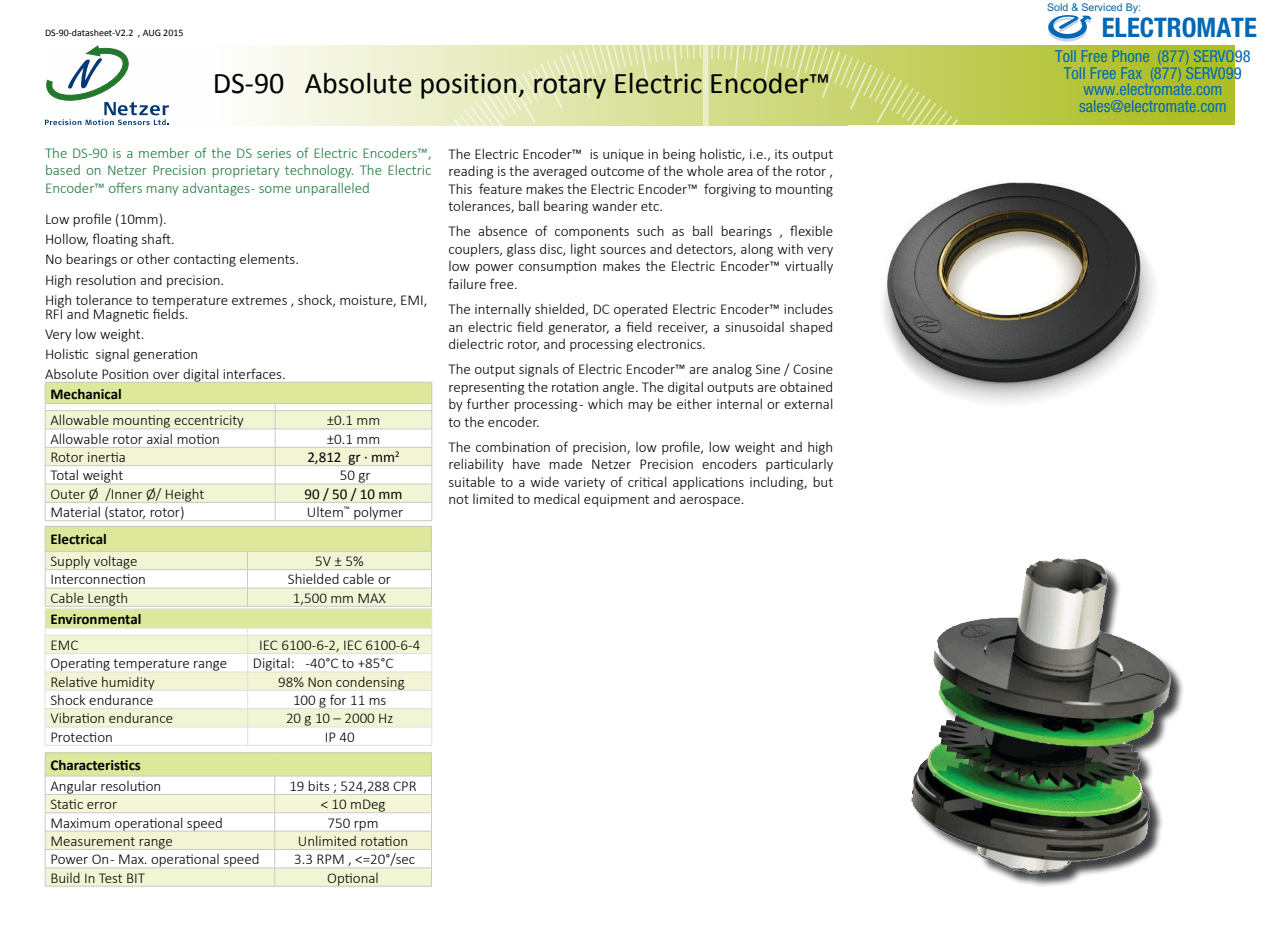
<style>
.page{position:relative;width:1280px;height:927px;background:#fff}
.page>*{position:absolute;margin:0;border:0;box-sizing:border-box;transform-origin:0 0}
.t1{font:30px "Calibri";color:#010203}
.t2{font:700 condensed 27px "Helvetica Neue";color:#0168b3}
.t3{font:condensed 16.5px/16.5px "Helvetica Neue";color:#0168b3;text-align:center}
.t4{font:300 15px/17.5px "Calibri";color:#010203;text-align:justify}
.t5{font:300 15px/17.5px "Calibri";color:#1e783e;text-align:justify}
.t6{font:700 15px "Calibri";color:#000}
.t7{font:15px "Calibri";color:#010203}
.t8{font:700 15px "Calibri";color:#010203}
.t9{font:10.62px "Arial";color:#0065a4}
.t10{font:10px "Calibri";color:#010203}
</style>
<div class="page">
<svg style="left:97px;top:45px;width:1138px;height:80px"></svg>
<svg style="left:449px;top:45px;width:514px;height:80px"></svg>
<svg style="left:45px;top:46px;width:124px;height:79px"></svg>
<svg style="left:45px;top:382px;width:388px;height:138px"></svg>
<hr style="left:45px;top:447px;width:230px;height:1px;background:#c7c9cb">
<hr style="left:275px;top:447px;width:157px;height:1px;background:#c7c9cb">
<hr style="left:45px;top:483px;width:230px;height:1px;background:#c7c9cb">
<hr style="left:275px;top:483px;width:157px;height:1px;background:#c7c9cb">
<hr style="left:45px;top:520px;width:230px;height:1px;background:#c7c9cb">
<hr style="left:275px;top:520px;width:157px;height:1px;background:#c7c9cb">
<div style="left:914px;top:561px;width:272px;height:327px;background:#010203;opacity:.75"></div>
<img style="left:911px;top:558px;width:265px;height:319px">
<img style="left:883px;top:182px;width:272px;height:222px">
<svg style="left:45px;top:526px;width:388px;height:219px"></svg>
<hr style="left:45px;top:745px;width:203px;height:1px;background:#dde0e2">
<hr style="left:248px;top:745px;width:184px;height:1px;background:#dde0e2">
<svg style="left:45px;top:752px;width:387px;height:133px"></svg>
<hr style="left:45px;top:794px;width:230px;height:1px;background:#c7c9cb">
<hr style="left:275px;top:794px;width:156px;height:1px;background:#c7c9cb">
<hr style="left:45px;top:849px;width:230px;height:1px;background:#c7c9cb">
<hr style="left:275px;top:849px;width:156px;height:1px;background:#c7c9cb">
<hr style="left:45px;top:867px;width:230px;height:1px;background:#c7c9cb">
<hr style="left:275px;top:867px;width:156px;height:1px;background:#c7c9cb">
<hr style="left:45px;top:885px;width:230px;height:1px;background:#c7c9cb">
<hr style="left:275px;top:885px;width:157px;height:1px;background:#c7c9cb">
<svg style="left:1048px;top:15px;width:44px;height:27px"></svg>
<p class="t10" style="left:45px;top:27px;width:140px">DS-90-datasheet-V2.2 , AUG 2015</p>
<h1 class="t1" style="left:213px;top:64px;width:619px">DS-90 Absolute position, rotary Electric Encoder™</h1>
<p class="t5" style="left:45px;top:144px;width:388px">The DS-90 is a member of the DS series of Electric Encoders™, based on Netzer Precision proprietary technology. The Electric Encoder™ offers many advantages - some unparalleled</p>
<p class="t4" style="left:45px;top:209px;width:384px;line-height:20.2px;text-align:left">Low profile (10mm).<br>Hollow, floating shaft.<br>No bearings or other contacting elements.<br>High resolution and precision.<br>High tolerance to temperature extremes , shock, moisture, EMI,</p>
<p class="t4" style="left:45px;top:303px;width:242px;line-height:20px;text-align:left">RFI and Magnetic fields.<br>Very low weight.<br>Holistic signal generation<br>Absolute Position over digital interfaces.</p>
<p class="t6" style="left:50px;top:384px;width:73px">Mechanical</p>
<p class="t4" style="left:50px;top:411px;width:195px">Allowable mounting eccentricity</p>
<p class="t4" style="left:327px;top:411px;width:55px">±0.1 mm</p>
<p class="t4" style="left:50px;top:430px;width:171px">Allowable rotor axial motion</p>
<p class="t4" style="left:327px;top:430px;width:55px">±0.1 mm</p>
<p class="t4" style="left:50px;top:448px;width:77px">Rotor inertia</p>
<p class="t7" style="left:307px;top:447px;width:94px">2,812 gr · mm<sup>2</sup></p>
<p class="t4" style="left:50px;top:466px;width:74px">Total weight</p>
<p class="t4" style="left:340px;top:466px;width:32px">50 gr</p>
<p class="t4" style="left:50px;top:485px;width:155px">Outer Ø /Inner Ø/ Height</p>
<p class="t7" style="left:304px;top:484px;width:100px">90 / 50 / 10 mm</p>
<p class="t4" style="left:50px;top:503px;width:136px">Material (stator, rotor)</p>
<p class="t4" style="left:307px;top:503px;width:98px">Ultem<sup>™</sup> polymer</p>
<p class="t8" style="left:50px;top:529px;width:58px">Electrical</p>
<p class="t4" style="left:50px;top:552px;width:89px">Supply voltage</p>
<p class="t4" style="left:315px;top:552px;width:50px">5V ± 5%</p>
<p class="t4" style="left:50px;top:570px;width:97px">Interconnection</p>
<p class="t4" style="left:288px;top:570px;width:105px">Shielded cable or</p>
<p class="t4" style="left:50px;top:588px;width:79px">Cable Length</p>
<p class="t4" style="left:293px;top:588px;width:95px">1,500 mm MAX</p>
<p class="t6" style="left:50px;top:609px;width:93px">Environmental</p>
<p class="t4" style="left:50px;top:636px;width:30px">EMC</p>
<p class="t4" style="left:259px;top:636px;width:163px">IEC 6100-6-2, IEC 6100-6-4</p>
<p class="t4" style="left:50px;top:654px;width:178px">Operating temperature range</p>
<p class="t4" style="left:253px;top:654px;width:142px">Digital: -40°C to +85°C</p>
<p class="t4" style="left:50px;top:672px;width:106px">Relative humidity</p>
<p class="t4" style="left:278px;top:672px;width:128px">98% Non condensing</p>
<p class="t4" style="left:50px;top:691px;width:105px">Shock endurance</p>
<p class="t4" style="left:293px;top:691px;width:95px">100 g for 11 ms</p>
<p class="t4" style="left:50px;top:709px;width:124px">Vibration endurance</p>
<p class="t4" style="left:286px;top:709px;width:109px">20 g 10 – 2000 Hz</p>
<p class="t4" style="left:50px;top:727px;width:64px">Protection</p>
<p class="t4" style="left:325px;top:727px;width:31px">IP 40</p>
<p class="t6" style="left:50px;top:755px;width:92px">Characteristics</p>
<p class="t4" style="left:50px;top:776px;width:112px">Angular resolution</p>
<p class="t4" style="left:289px;top:776px;width:129px">19 bits ; 524,288 CPR</p>
<p class="t4" style="left:50px;top:795px;width:68px">Static error</p>
<p class="t4" style="left:321px;top:795px;width:66px">&lt; 10 mDeg</p>
<p class="t4" style="left:50px;top:813px;width:174px">Maximum operational speed</p>
<p class="t4" style="left:328px;top:813px;width:53px">750 rpm</p>
<p class="t4" style="left:50px;top:831px;width:124px">Measurement range</p>
<p class="t4" style="left:298px;top:831px;width:112px">Unlimited rotation</p>
<p class="t4" style="left:50px;top:850px;width:211px">Power On - Max. operational speed</p>
<p class="t4" style="left:294px;top:850px;width:122px">3.3 RPM , &lt;=20°/sec</p>
<p class="t4" style="left:50px;top:868px;width:96px">Build In Test BIT</p>
<p class="t4" style="left:327px;top:868px;width:53px">Optional</p>
<p class="t4" style="left:448px;top:145px;width:386px">The Electric Encoder™ is unique in being holistic, i.e., its output reading is the averaged outcome of the whole area of the rotor , This feature makes the Electric Encoder™ forgiving to mounting tolerances, ball bearing wander etc.</p>
<p class="t4" style="left:448px;top:222px;width:386px">The absence of components such as ball bearings , flexible couplers, glass disc, light sources and detectors, along with very low power consumption makes the Electric Encoder™ virtually failure free.</p>
<p class="t4" style="left:448px;top:300px;width:386px">The internally shielded, DC operated Electric Encoder™ includes an electric field generator, a field receiver, a sinusoidal shaped dielectric rotor, and processing electronics.</p>
<p class="t4" style="left:448px;top:360px;width:386px">The output signals of Electric Encoder™ are analog Sine / Cosine representing the rotation angle. The digital outputs are obtained by further processing - which may be either internal or external to the encoder.</p>
<p class="t4" style="left:448px;top:437px;width:386px">The combination of precision, low profile, low weight and high reliability have made Netzer Precision encoders particularly suitable to a wide variety of critical applications including, but not limited to medical equipment and aerospace.</p>
<p class="t9" style="left:1047px;top:1px;width:96px">Sold &amp; Serviced By:</p>
<h2 class="t2" style="left:1102px;top:11px;width:157px">ELECTROMATE</h2>
<p class="t3" style="left:1055px;top:48px;width:197px">Toll Free Phone (877) SERVO98<br>Toll Free Fax (877) SERV099 www.electromate.com sales@electromate.com</p>
</div>
